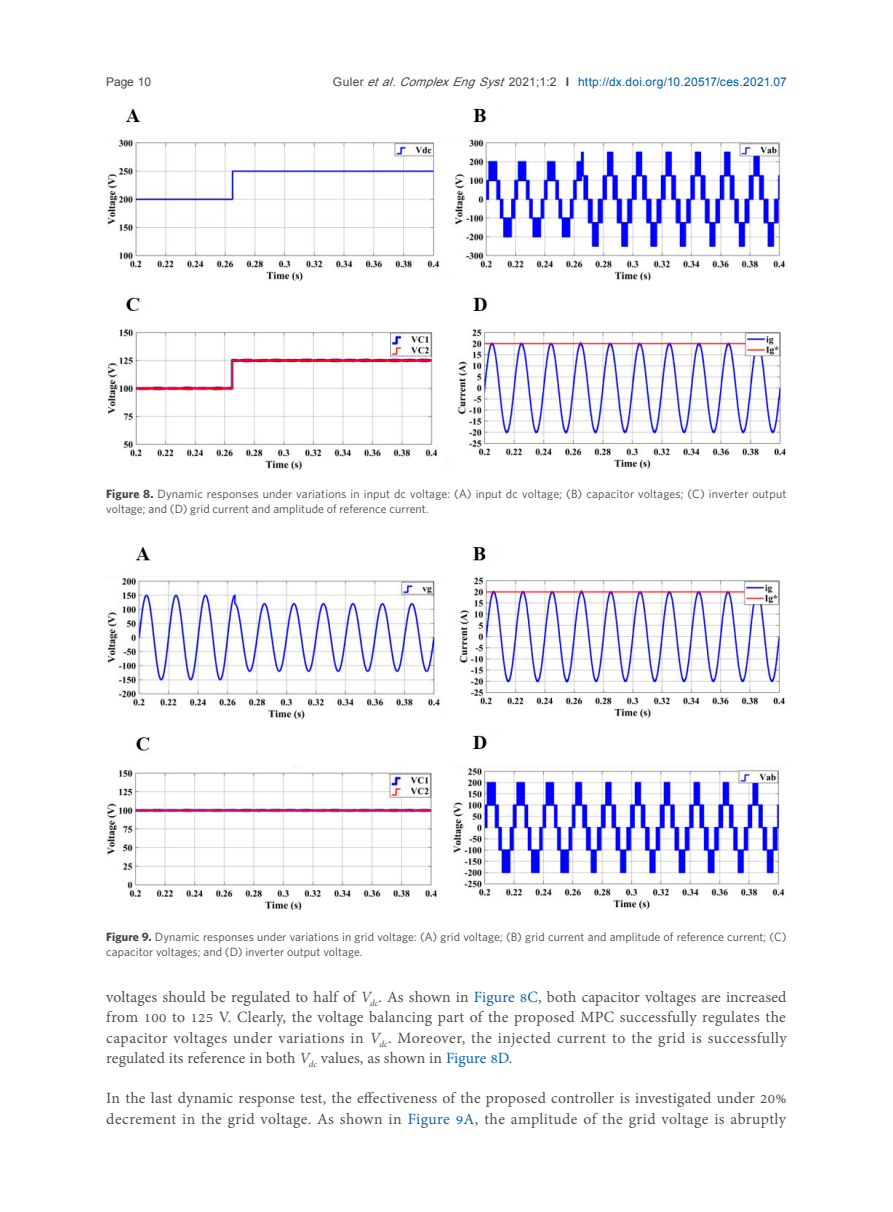
<style>
.page{position:relative;width:893px;height:1212px;background:#fff}
.page>*{position:absolute;margin:0;border:0;box-sizing:border-box;transform-origin:0 0}
.t1{font:19.2px/20.2px "Adobe Thai";letter-spacing:.01em;color:#494544;text-align:justify}
.t2{font:12px/15px "Whitney";letter-spacing:.005em;color:#494544}
.t3{font:12px "Arial";letter-spacing:.02em;color:#005bac}
.t4{font:12px "Arial";letter-spacing:-.015em;color:#494544}
.s1{color:#494544}
.s2{font-style:italic;color:#494544}
.s3{font-weight:700;color:#494544}
.s4{font-weight:700}
.s5{font-style:italic}
.s6{color:#005bac}
</style>
<div class="page">
<img style="left:107px;top:108px;width:679px;height:361px">
<img style="left:107px;top:547px;width:678px;height:362px">
<p class="t4" style="left:106px;top:73px;width:46px">Page 10</p>
<p class="t3" style="left:333px;top:73px;width:455px"><span class="s1">Guler</span> <span class="s2">etal</span><span class="s1">.</span> <span class="s2">ComplexEngSyst</span><span class="s1">2021;1:2</span> <span class="s3">I</span> http://dx.doi.org/10.20517/ces.2021.07</p>
<p class="t2" style="left:106px;top:486px;width:682px"><span class="s4">Figure 8.</span> Dynamic responses under variations in input dc voltage: (A) input dc voltage; (B) capacitor voltages; (C) inverter output voltage; and (D) grid current and amplitude of reference current.</p>
<p class="t2" style="left:106px;top:929px;width:682px"><span class="s4">Figure 9.</span> Dynamic responses under variations in grid voltage: (A) grid voltage; (B) grid current and amplitude of reference current; (C) capacitor voltages; and (D) inverter output voltage.</p>
<p class="t1" style="left:106px;top:985px;width:682px">voltages should be regulated to half of <span class="s5">V</span><sub>dc</sub>. As shown in <span class="s6">Figure 8C</span>, both capacitor voltages are increased from 100 to 125 V. Clearly, the voltage balancing part of the proposed MPC successfully regulates the capacitor voltages under variations in <span class="s5">V</span><sub>dc</sub>. Moreover, the injected current to the grid is successfully regulated its reference in both <span class="s5">V</span><sub>dc</sub> values, as shown in <span class="s6">Figure 8D</span>.</p>
<p class="t1" style="left:106px;top:1086px;width:682px">In the last dynamic response test, the effectiveness of the proposed controller is investigated under 20% decrement in the grid voltage. As shown in <span class="s6">Figure 9A</span>, the amplitude of the grid voltage is abruptly</p>
</div>
